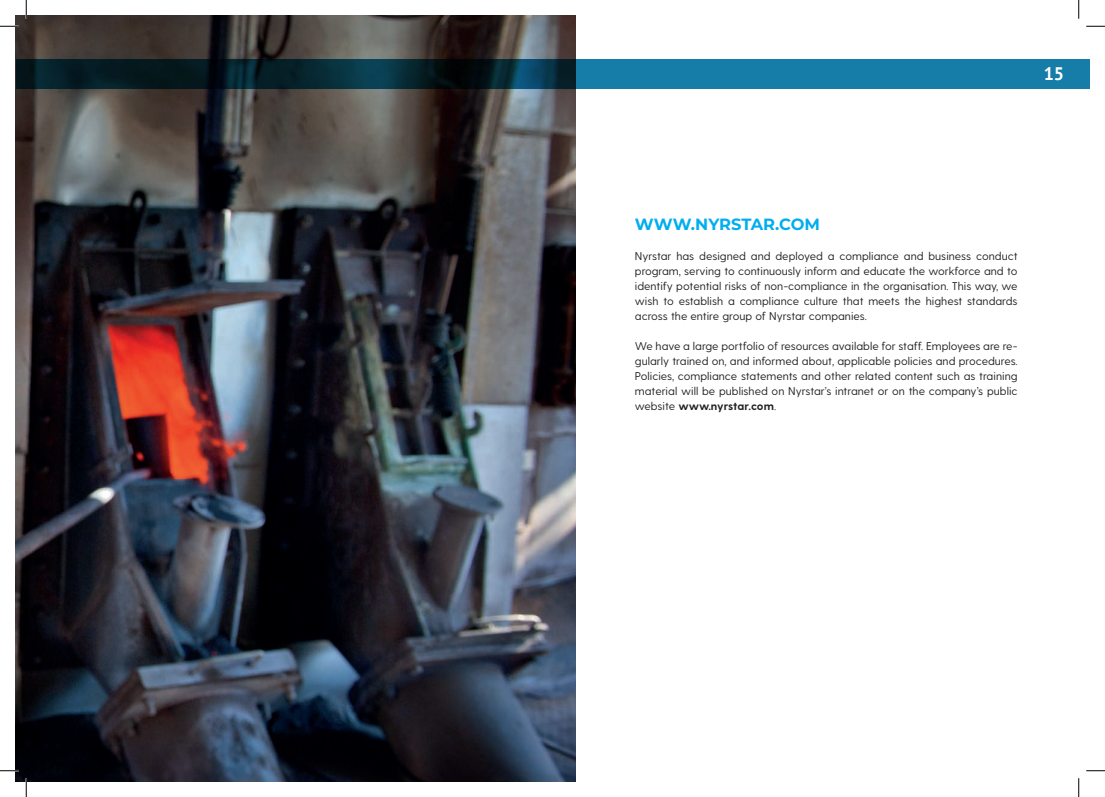
<style>
.page{position:relative;width:1105px;height:797px;background:#fff}
.page>*{position:absolute;margin:0;border:0;box-sizing:border-box;transform-origin:0 0}
.t1{font:700 18.12px "PT Sans";color:#fff}
.t2{font:700 16.25px "Montserrat";color:#00aeef}
.t3{font:11.25px/15px "Greycliff CF";color:#231f20;text-align:justify}
.s1{font-weight:700}
</style>
<div class="page">
<div style="left:16px;top:59px;width:1073px;height:30px;background:#157da7"></div>
<img style="left:16px;top:16px;width:559px;height:765px">
<svg style="left:0;top:25px;width:19px;height:2px"></svg>
<svg style="left:1086px;top:25px;width:19px;height:2px"></svg>
<svg style="left:0;top:770px;width:19px;height:1px"></svg>
<svg style="left:1086px;top:770px;width:19px;height:1px"></svg>
<svg style="left:25px;top:0;width:2px;height:19px"></svg>
<svg style="left:25px;top:778px;width:2px;height:19px"></svg>
<svg style="left:1078px;top:0;width:1px;height:19px"></svg>
<svg style="left:1078px;top:778px;width:1px;height:19px"></svg>
<h1 class="t1" style="left:1044px;top:61px;width:22px">15</h1>
<h2 class="t2" style="left:635px;top:212px;width:187px">WWW.NYRSTAR.COM</h2>
<p class="t3" style="left:635px;top:249px;width:384px">Nyrstar has designed and deployed a compliance and business conduct program, serving to continuously inform and educate the workforce and to identify potential risks of non-compliance in the organisation. This way, we wish to establish a compliance culture that meets the highest standards across the entire group of Nyrstar companies.</p>
<p class="t3" style="left:635px;top:339px;width:384px">We have a large portfolio of resources available for staff. Employees are re&shy;gularly trained on, and informed about, applicable policies and procedures.<br>Policies, compliance statements and other related content such as training material will be published on Nyrstar’s intranet or on the company’s public website <span class="s1">www.nyrstar.com</span>.</p>
</div>
